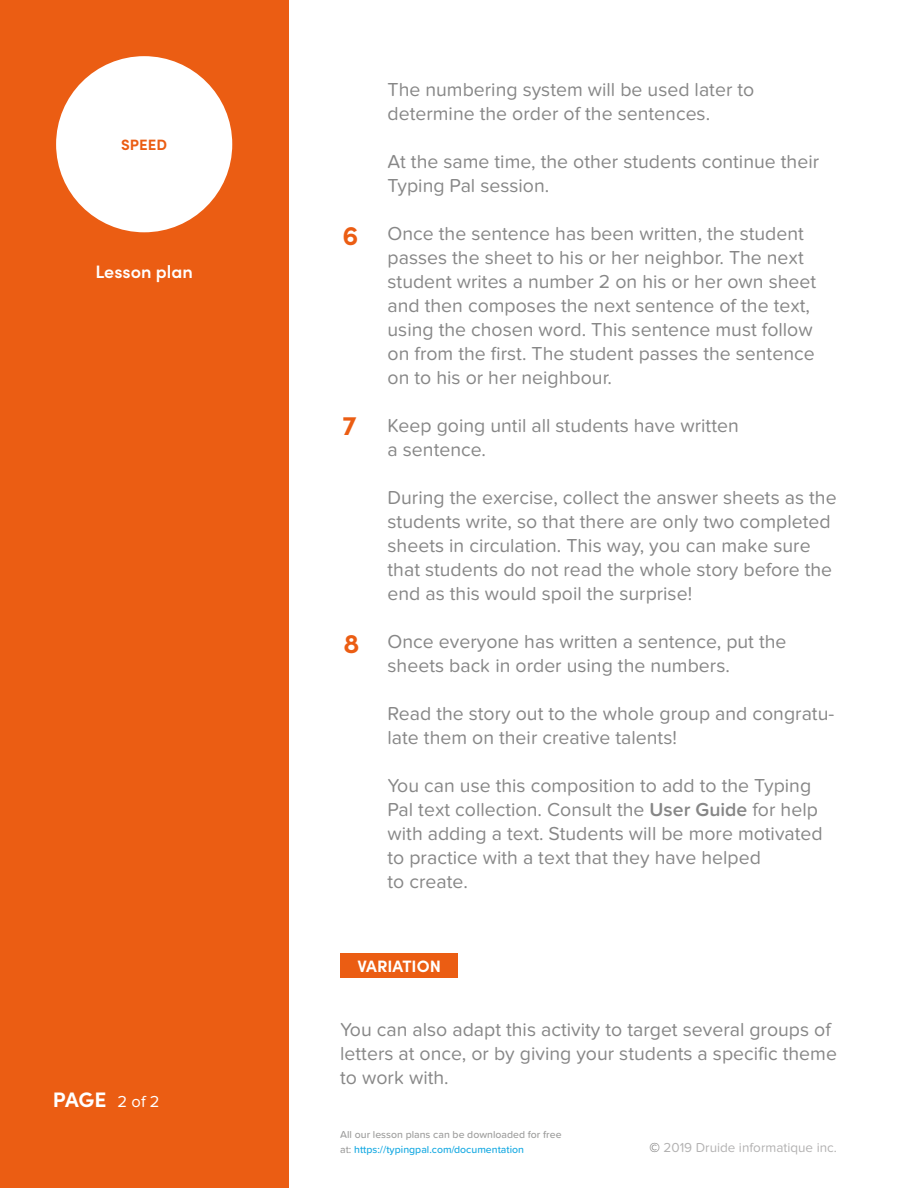
<style>
.page{position:relative;width:918px;height:1188px;background:#fff}
.page>*{position:absolute;margin:0;border:0;box-sizing:border-box;transform-origin:0 0}
.t1{font:700 27px "Sofia Pro";color:#eb5d13}
.t2{font:700 21px "Sofia Pro";color:#fff}
.t3{font:19.5px/24px "Proxima Nova Soft";color:#878787}
.t4{font:600 18px "Sofia Pro";color:#fff}
.t5{font:700 16.5px "Sofia Pro";color:#fff}
.t6{font:700 15px "Sofia Pro";color:#eb5d13}
.t7{font:13.5px "Proxima Nova Soft";color:#b3b2b2}
.t8{font:500 10.5px/15px "Proxima Soft";color:#9d9d9c}
.s1{font-family:"Proxima Nova Soft";font-weight:400;font-size:16.5px}
.s2{font-weight:600}
.s3{color:#15a9e2}
.s4{font-weight:700;color:#706f6f}
</style>
<div class="page">
<div style="left:0;top:0;width:288px;height:1188px;background:#eb5d13"></div>
<div style="left:56px;top:56px;width:176px;height:176px;background:#fff;border-radius:50%"></div>
<div style="left:340px;top:953px;width:118px;height:25px;background:#eb5d13"></div>
<p class="t6" style="left:121px;top:133px;width:47px">SPEED</p>
<p class="t4" style="left:95px;top:258px;width:99px">Lesson plan</p>
<p class="t2" style="left:53px;top:1084px;width:108px">PAGE <span class="s1">2 of 2</span></p>
<h1 class="t1" style="left:343px;top:215px;width:17px">6</h1>
<h1 class="t1" style="left:343px;top:405px;width:16px">7</h1>
<h1 class="t1" style="left:344px;top:622px;width:18px">8</h1>
<p class="t3" style="left:388px;top:78px;width:368px">The numbering system will be used later to determine the order of the sentences.</p>
<p class="t3" style="left:388px;top:150px;width:433px">At the same time, the other students continue their<br>Typing Pal session.</p>
<p class="t3" style="left:388px;top:222px;width:430px">Once the sentence has been written, the student passes the sheet to his or her neighbor. The next student writes a number 2 on his or her own sheet and then composes the next sentence of the text, using the chosen word. This sentence must follow on from the first. The student passes the sentence on to his or her neighbour.</p>
<p class="t3" style="left:388px;top:414px;width:353px">Keep going until all students have written a sentence.</p>
<p class="t3" style="left:388px;top:486px;width:451px">During the exercise, collect the answer sheets as the students write, so that there are only two completed sheets in circulation. This way, you can make sure that students do not read the whole story before the end as this would spoil the surprise!</p>
<p class="t3" style="left:388px;top:630px;width:400px">Once everyone has written a sentence, put the sheets back in order using the numbers.</p>
<p class="t3" style="left:388px;top:702px;width:448px">Read the story out to the whole group and congratu&shy;late them on their creative talents!</p>
<p class="t3" style="left:388px;top:774px;width:437px">You can use this composition to add to the Typing Pal text collection. Consult the <span class="s2">User Guide</span> for help with adding a text. Students will be more motivated to practice with a text that they have helped<br>to create.</p>
<p class="t5" style="left:357px;top:953px;width:85px">VARIATION</p>
<p class="t3" style="left:340px;top:1018px;width:498px">You can also adapt this activity to target several groups of letters at once, or by giving your students a specific theme to work with.</p>
<p class="t8" style="left:340px;top:1127px;width:223px">All our lesson plans can be downloaded for free at: <span class="s3">https://typingpal.com/documentation</span></p>
<p class="t7" style="left:650px;top:1140px;width:189px"><span class="s4">©</span> 2019 Druide informatique inc.</p>
</div>
